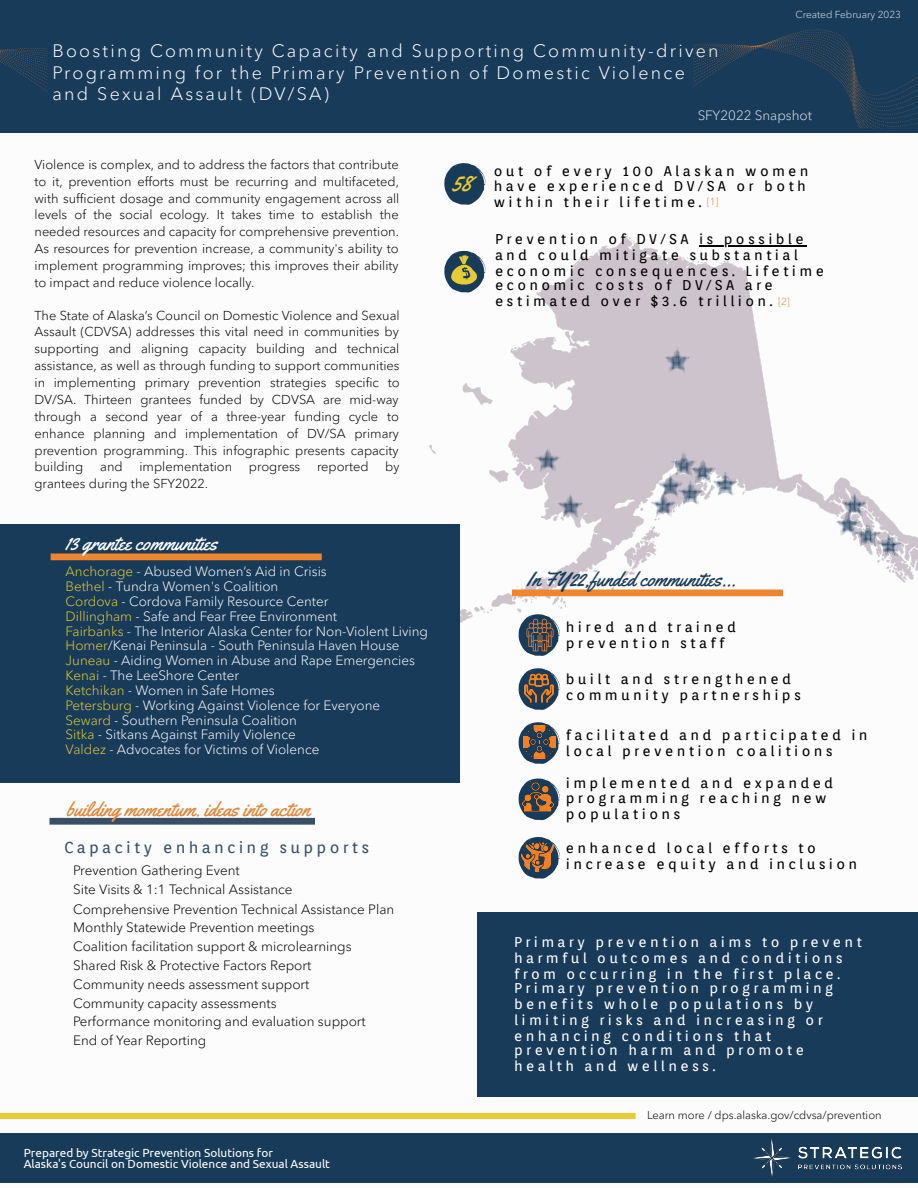
<style>
.page{position:relative;width:918px;height:1188px;background:#fff}
.page>*{position:absolute;margin:0;border:0;box-sizing:border-box;transform-origin:0 0}
.t1{font:24.75px "Yellowtail";color:#e6cb33}
.t2{font:20.25px "Yellowtail";color:#e2873a}
.t3{font:20.25px "Yellowtail";color:#183b5a}
.t4{font:20.25px "Yellowtail";color:#fff}
.t5{font:300 18px "Avenir Next LT Pro";letter-spacing:.125em;color:#fff}
.t6{font:15.75px "Orienta";letter-spacing:.21em;color:#385067}
.t7{font:14.05px/15.8px "Orienta";letter-spacing:.235em;color:#000}
.t8{font:14.05px/15.4px "Orienta";letter-spacing:.235em;color:#fff}
.t9{font:300 13.5px/15.2px "Avenir Next LT Pro";color:#fcfcfc}
.t10{font:300 13.5px/19.1px "Avenir Next LT Pro";color:#000}
.t11{font:300 13.5px "Avenir Next LT Pro";color:#fff}
.t12{font:300 12.95px/16.9px "Avenir Next LT Pro";color:#000;text-align:justify}
.t13{font:11.8px/11.2px "Ubuntu";color:#fff}
.t14{font:300 11.25px "Avenir Next LT Pro";color:#000}
.t15{font:300 10.1px "Avenir Next LT Pro";color:#fff}
.t16{font:300 10.1px "Avenir Next LT Pro";color:#e2873a}
.s1{color:#e6cb33}
</style>
<div class="page">
<img style="left:429px;top:236px;width:489px;height:387px">
<div style="left:0;top:524px;width:460px;height:259px;background:#183b5a"></div>
<div style="left:0;top:0;width:918px;height:133px;background:#183b5a"></div>
<div style="left:0;top:1133px;width:918px;height:49px;background:#183b5a"></div>
<div style="left:50px;top:818px;width:265px;height:7px;background:#385067"></div>
<div style="left:0;top:1113px;width:636px;height:6px;background:#e6cb33"></div>
<svg style="left:693px;top:29px;width:225px;height:99px"></svg>
<svg style="left:0;top:48px;width:48px;height:44px"></svg>
<div style="left:51px;top:554px;width:271px;height:6px;background:#ee852f"></div>
<img style="left:753px;top:1138px;width:148px;height:39px">
<svg style="left:444px;top:163px;width:42px;height:42px"></svg>
<hr style="left:699px;top:245px;width:108px;height:1px;background:#000">
<svg style="left:444px;top:251px;width:42px;height:42px"></svg>
<div style="left:512px;top:590px;width:271px;height:6px;background:#ee852f"></div>
<svg style="left:518px;top:614px;width:43px;height:42px"></svg>
<svg style="left:518px;top:668px;width:43px;height:42px"></svg>
<svg style="left:518px;top:722px;width:43px;height:42px"></svg>
<svg style="left:518px;top:778px;width:43px;height:43px"></svg>
<img style="left:523px;top:673px;width:32px;height:30px">
<img style="left:523px;top:726px;width:33px;height:32px">
<svg style="left:664px;top:348px;width:26px;height:25px"></svg>
<svg style="left:534px;top:448px;width:26px;height:24px"></svg>
<svg style="left:557px;top:494px;width:26px;height:24px"></svg>
<svg style="left:650px;top:452px;width:88px;height:65px"></svg>
<svg style="left:835px;top:493px;width:67px;height:64px"></svg>
<div style="left:477px;top:912px;width:441px;height:185px;background:#183b5a"></div>
<svg style="left:518px;top:837px;width:43px;height:42px"></svg>
<img style="left:521px;top:838px;width:36px;height:38px">
<img style="left:521px;top:780px;width:35px;height:34px">
<p class="t5" style="left:53px;top:40px;width:668px">Boosting Community Capacity and Supporting Community-driven</p>
<p class="t5" style="left:53px;top:61px;width:634px">Programming for the Primary Prevention of Domestic Violence</p>
<p class="t5" style="left:53px;top:83px;width:278px">and Sexual Assault (DV/SA)</p>
<p class="t15" style="left:796px;top:8px;width:107px">Created February 2023</p>
<p class="t12" style="left:35px;top:156px;width:366px">Violence is complex, and to address the factors that contribute</p>
<p class="t12" style="left:35px;top:173px;width:366px">to it, prevention efforts must be recurring and multifaceted, with sufficient dosage and community engagement across all levels of the social ecology. It takes time to establish the</p>
<p class="t12" style="left:35px;top:223px;width:366px">needed resources and capacity for comprehensive prevention.<br>As resources for prevention increase, a community's ability to</p>
<p class="t12" style="left:35px;top:257px;width:366px">implement programming improves; this improves their ability</p>
<p class="t12" style="left:35px;top:274px;width:221px">to impact and reduce violence locally.</p>
<p class="t12" style="left:35px;top:306px;width:367px">The State of Alaska’s Council on Domestic Violence and Sexual</p>
<p class="t12" style="left:35px;top:323px;width:366px">Assault (CDVSA) addresses this vital need in communities by</p>
<p class="t12" style="left:35px;top:340px;width:366px">supporting and aligning capacity building and technical</p>
<p class="t12" style="left:35px;top:357px;width:366px">assistance, as well as through funding to support communities</p>
<p class="t12" style="left:35px;top:374px;width:367px">in implementing primary prevention strategies specific to</p>
<p class="t12" style="left:35px;top:391px;width:43px">DV/SA.</p>
<p class="t12" style="left:84px;top:391px;width:316px">Thirteen grantees funded by CDVSA are mid-way</p>
<p class="t12" style="left:35px;top:408px;width:366px">through a second year of a three-year funding cycle to</p>
<p class="t12" style="left:35px;top:425px;width:366px">enhance planning and implementation of DV/SA primary prevention programming. This infographic presents capacity building</p>
<p class="t12" style="left:100px;top:458px;width:24px">and</p>
<p class="t12" style="left:139px;top:458px;width:94px">implementation</p>
<p class="t12" style="left:249px;top:458px;width:53px">progress</p>
<p class="t12" style="left:317px;top:458px;width:53px">reported</p>
<p class="t12" style="left:385px;top:458px;width:16px">by</p>
<p class="t12" style="left:35px;top:475px;width:175px">grantees during the SFY2022.</p>
<p class="t4" style="left:65px;top:530px;width:153px">13 grantee communities</p>
<p class="t9" style="left:66px;top:564px;width:263px"><span class="s1">Anchorage</span> - Abused Women’s Aid in Crisis</p>
<p class="t9" style="left:66px;top:578px;width:214px"><span class="s1">Bethel</span> - Tundra Women's Coalition</p>
<p class="t9" style="left:66px;top:594px;width:264px"><span class="s1">Cordova</span> - Cordova Family Resource Center</p>
<p class="t9" style="left:66px;top:609px;width:273px"><span class="s1">Dillingham</span> - Safe and Fear Free Environment</p>
<p class="t9" style="left:66px;top:623px;width:364px"><span class="s1">Fairbanks</span> - The Interior Alaska Center for Non-Violent Living</p>
<p class="t9" style="left:66px;top:638px;width:335px"><span class="s1">Homer</span>/Kenai Peninsula - South Peninsula Haven House</p>
<p class="t9" style="left:66px;top:652px;width:351px"><span class="s1">Juneau</span> - Aiding Women in Abuse and Rape Emergencies<br><span class="s1">Kenai</span> - The LeeShore Center<br><span class="s1">Ketchikan</span> - Women in Safe Homes</p>
<p class="t9" style="left:66px;top:697px;width:316px"><span class="s1">Petersburg</span> - Working Against Violence for Everyone</p>
<p class="t9" style="left:66px;top:712px;width:233px"><span class="s1">Seward</span> - Southern Peninsula Coalition</p>
<p class="t9" style="left:66px;top:727px;width:232px"><span class="s1">Sitka</span> - Sitkans Against Family Violence</p>
<p class="t9" style="left:66px;top:741px;width:255px"><span class="s1">Valdez</span> - Advocates for Victims of Violence</p>
<p class="t2" style="left:67px;top:796px;width:245px">building momentum. ideas into action</p>
<p class="t6" style="left:64px;top:838px;width:307px">Capacity enhancing supports</p>
<p class="t10" style="left:73px;top:861px;width:168px">Prevention Gathering Event</p>
<p class="t10" style="left:73px;top:880px;width:221px">Site Visits &amp; 1:1 Technical Assistance</p>
<p class="t10" style="left:73px;top:900px;width:323px;line-height:18px">Comprehensive Prevention Technical Assistance Plan<br>Monthly Statewide Prevention meetings</p>
<p class="t10" style="left:73px;top:936px;width:280px">Coalition facilitation support &amp; microlearnings<br>Shared Risk &amp; Protective Factors Report</p>
<p class="t10" style="left:73px;top:975px;width:238px">Community needs assessment support<br>Community capacity assessments</p>
<p class="t10" style="left:73px;top:1012px;width:294px">Performance monitoring and evaluation support<br>End of Year Reporting</p>
<p class="t13" style="left:24px;top:1146px;width:308px">Prepared by Strategic Prevention Solutions for<br>Alaska's Council on Domestic Violence and Sexual Assault</p>
<p class="t1" style="left:452px;top:167px;width:21px">58</p>
<p class="t11" style="left:697px;top:107px;width:116px">SFY2022 Snapshot</p>
<p class="t7" style="left:494px;top:163px;width:316px">out of every 100 Alaskan women</p>
<p class="t7" style="left:494px;top:178px;width:314px">have experienced DV/SA or both within their lifetime.</p>
<p class="t16" style="left:707px;top:195px;width:13px">[1]</p>
<p class="t7" style="left:495px;top:231px;width:195px">Prevention of DV/SA</p>
<p class="t7" style="left:495px;top:231px;width:310px;text-indent:204px">is possible and could mitigate substantial</p>
<p class="t7" style="left:495px;top:263px;width:330px;line-height:15.2px">economic consequences. Lifetime economic costs of DV/SA are estimated over $3.6 trillion.</p>
<p class="t16" style="left:778px;top:295px;width:13px">[2]</p>
<p class="t3" style="left:527px;top:566px;width:211px">In FY22,funded communities...</p>
<p class="t7" style="left:566px;top:619px;width:172px">hired and trained prevention staff</p>
<p class="t7" style="left:566px;top:671px;width:227px">built and strengthened</p>
<p class="t7" style="left:566px;top:687px;width:236px">community partnerships</p>
<p class="t7" style="left:566px;top:727px;width:303px">facilitated and participated in</p>
<p class="t7" style="left:566px;top:743px;width:268px">local prevention coalitions</p>
<p class="t7" style="left:566px;top:775px;width:269px">implemented and expanded programming reaching new populations</p>
<p class="t7" style="left:566px;top:840px;width:293px">enhanced local efforts to increase equity and inclusion</p>
<p class="t8" style="left:514px;top:934px;width:350px">Primary prevention aims to prevent harmful outcomes and conditions from occurring in the first place.<br>Primary prevention programming benefits whole populations by limiting risks and increasing or enhancing conditions that prevention harm and promote health and wellness.</p>
<p class="t14" style="left:647px;top:1109px;width:236px">Learn more / dps.alaska.gov/cdvsa/prevention</p>
</div>
